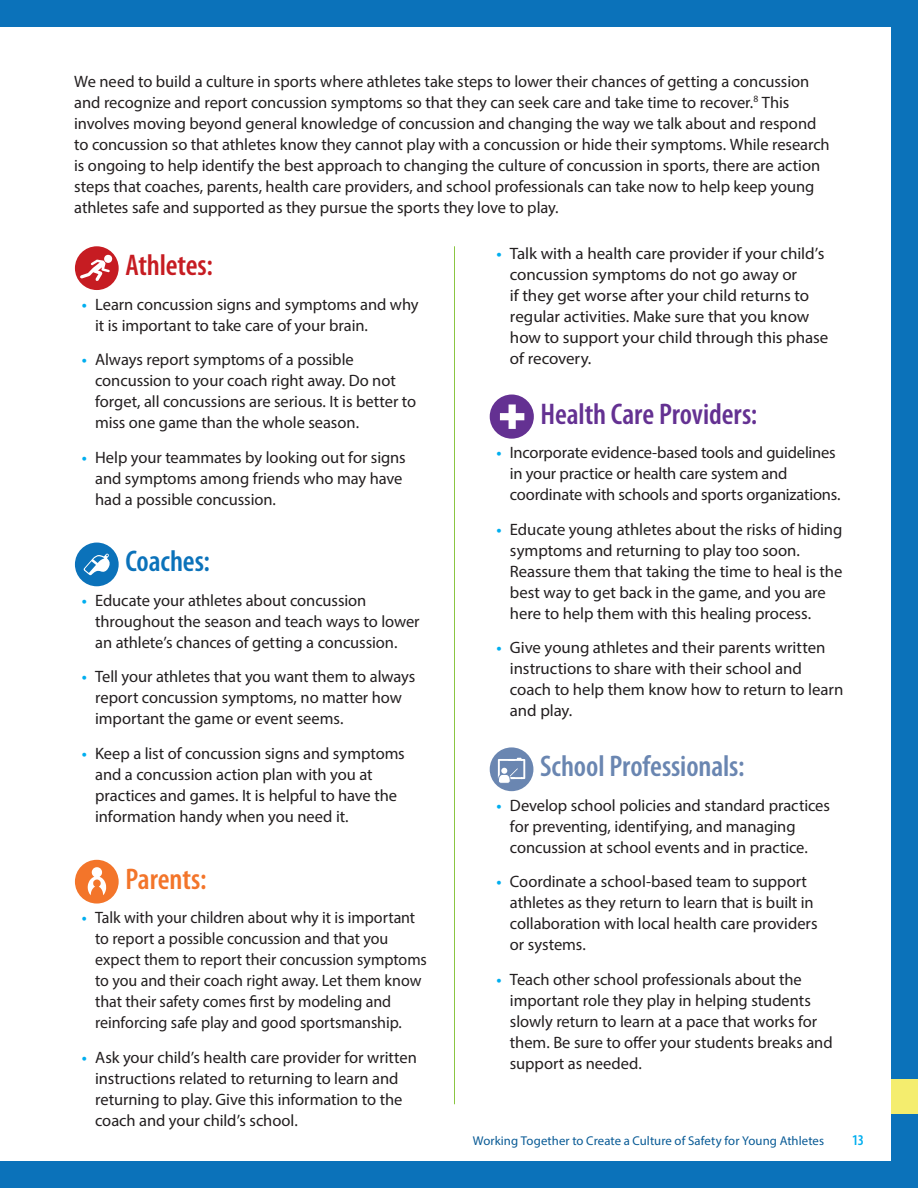
<style>
.page{position:relative;width:918px;height:1188px;background:#0b72ba}
.page>*{position:absolute;margin:0;border:0;box-sizing:border-box;transform-origin:0 0}
.t1{font:600 condensed 30px "Myriad Pro";letter-spacing:-.005em;color:#643192}
.t2{font:600 condensed 30px "Myriad Pro";letter-spacing:-.005em;color:#6a86b1}
.t3{font:600 condensed 30px "Myriad Pro";letter-spacing:-.005em;color:#c61c22}
.t4{font:600 condensed 30px "Myriad Pro";letter-spacing:-.005em;color:#0b72ba}
.t5{font:600 condensed 30px "Myriad Pro";letter-spacing:-.005em;color:#f3752a}
.t6{font:16.5px/21px "Myriad Pro";letter-spacing:-.005em;color:#231f20}
.t7{font:600 16.5px "Myriad Pro";color:#00aeef}
.t8{font:600 condensed 15px "Myriad Pro";color:#00aeef}
.t9{font:12.75px "Myriad Pro";letter-spacing:.005em;color:#085a95}
.s1{font-weight:600;color:#00aeef}
</style>
<div class="page">
<div style="left:0;top:1079px;width:918px;height:35px;background:#f4ed6e"></div>
<div style="left:0;top:27px;width:891px;height:1134px;background:#fff"></div>
<hr style="left:454px;top:246px;width:1px;height:858px;background:#8bc642">
<div style="left:75px;top:246px;width:44px;height:44px;background:#c61c22;border-radius:50%"></div>
<svg style="left:80px;top:254px;width:33px;height:27px"></svg>
<div style="left:75px;top:543px;width:44px;height:43px;background:#0b72ba;border-radius:50%"></div>
<svg style="left:84px;top:554px;width:26px;height:21px"></svg>
<div style="left:75px;top:860px;width:44px;height:44px;background:#f3752a;border-radius:50%"></div>
<svg style="left:88px;top:867px;width:18px;height:28px"></svg>
<div style="left:490px;top:395px;width:44px;height:44px;background:#643192;border-radius:50%"></div>
<svg style="left:500px;top:404px;width:24px;height:25px"></svg>
<div style="left:490px;top:747px;width:43px;height:44px;background:#6a86b1;border-radius:50%"></div>
<svg style="left:497px;top:758px;width:28px;height:25px"></svg>
<p class="t6" style="left:74px;top:70px;width:757px">We need to build a culture in sports where athletes take steps to lower their chances of getting a concussion and recognize and report concussion symptoms so that they can seek care and take time to recover.<sup>8</sup> This involves moving beyond general knowledge of concussion and changing the way we talk about and respond to concussion so that athletes know they cannot play with a concussion or hide their symptoms. While research is ongoing to help identify the best approach to changing the culture of concussion in sports, there are action steps that coaches, parents, health care providers, and school professionals can take now to help keep young athletes safe and supported as they pursue the sports they love to play.</p>
<h3 class="t3" style="left:125px;top:247px;width:89px">Athletes:</h3>
<p class="t7" style="left:82px;top:294px;width:7px">•</p>
<p class="t6" style="left:510px;top:242px;width:320px;text-indent:-13px"><span class="s1">•</span> Talk with a health care provider if your child’s concussion symptoms do not go away or<br>if they get worse after your child returns to regular activities. Make sure that you know how to support your child through this phase of recovery.</p>
<h3 class="t1" style="left:541px;top:395px;width:218px">Health Care Providers:</h3>
<p class="t7" style="left:496px;top:442px;width:7px">•</p>
<p class="t6" style="left:95px;top:293px;width:325px">Learn concussion signs and symptoms and why it is important to take care of your brain.</p>
<p class="t6" style="left:95px;top:349px;width:323px">Always report symptoms of a possible concussion to your coach right away. Do not forget, all concussions are serious. It is better to miss one game than the whole season.</p>
<p class="t6" style="left:95px;top:446px;width:312px">Help your teammates by looking out for signs and symptoms among friends who may have had a possible concussion.</p>
<p class="t7" style="left:82px;top:349px;width:7px">•</p>
<p class="t6" style="left:510px;top:442px;width:332px">Incorporate evidence-based tools and guidelines in your practice or health care system and coordinate with schools and sports organizations.</p>
<p class="t6" style="left:510px;top:518px;width:334px">Educate young athletes about the risks of hiding symptoms and returning to play too soon.<br>Reassure them that taking the time to heal is the best way to get back in the game, and you are here to help them with this healing process.</p>
<p class="t6" style="left:510px;top:637px;width:335px">Give young athletes and their parents written instructions to share with their school and coach to help them know how to return to learn and play.</p>
<h3 class="t2" style="left:540px;top:748px;width:206px">School Professionals:</h3>
<p class="t7" style="left:82px;top:447px;width:7px">•</p>
<p class="t7" style="left:496px;top:519px;width:7px">•</p>
<h3 class="t4" style="left:125px;top:543px;width:86px">Coaches:</h3>
<p class="t6" style="left:95px;top:590px;width:326px">Educate your athletes about concussion throughout the season and teach ways to lower an athlete’s chances of getting a concussion.</p>
<p class="t6" style="left:95px;top:666px;width:322px">Tell your athletes that you want them to always report concussion symptoms, no matter how important the game or event seems.</p>
<p class="t6" style="left:95px;top:743px;width:311px">Keep a list of concussion signs and symptoms and a concussion action plan with you at practices and games. It is helpful to have the information handy when you need it.</p>
<p class="t7" style="left:82px;top:590px;width:7px">•</p>
<p class="t7" style="left:496px;top:637px;width:7px">•</p>
<p class="t7" style="left:82px;top:666px;width:7px">•</p>
<p class="t7" style="left:82px;top:743px;width:7px">•</p>
<p class="t6" style="left:510px;top:794px;width:322px">Develop school policies and standard practices for preventing, identifying, and managing concussion at school events and in practice.</p>
<p class="t6" style="left:510px;top:871px;width:309px">Coordinate a school-based team to support athletes as they return to learn that is built in collaboration with local health care providers or systems.</p>
<p class="t6" style="left:510px;top:968px;width:324px">Teach other school professionals about the important role they play in helping students slowly return to learn at a pace that works for them. Be sure to offer your students breaks and support as needed.</p>
<p class="t7" style="left:496px;top:795px;width:7px">•</p>
<h3 class="t5" style="left:125px;top:860px;width:83px">Parents:</h3>
<p class="t7" style="left:496px;top:871px;width:7px">•</p>
<p class="t6" style="left:95px;top:907px;width:333px">Talk with your children about why it is important to report a possible concussion and that you expect them to report their concussion symptoms to you and their coach right away. Let them know that their safety comes first by modeling and reinforcing safe play and good sportsmanship.</p>
<p class="t6" style="left:95px;top:1046px;width:323px">Ask your child’s health care provider for written instructions related to returning to learn and returning to play. Give this information to the coach and your child’s school.</p>
<p class="t7" style="left:82px;top:907px;width:7px">•</p>
<p class="t7" style="left:496px;top:969px;width:7px">•</p>
<p class="t7" style="left:82px;top:1047px;width:7px">•</p>
<p class="t9" style="left:473px;top:1133px;width:353px">Working Together to Create a Culture of Safety for Young Athletes</p>
<p class="t8" style="left:852px;top:1131px;width:13px">13</p>
</div>
